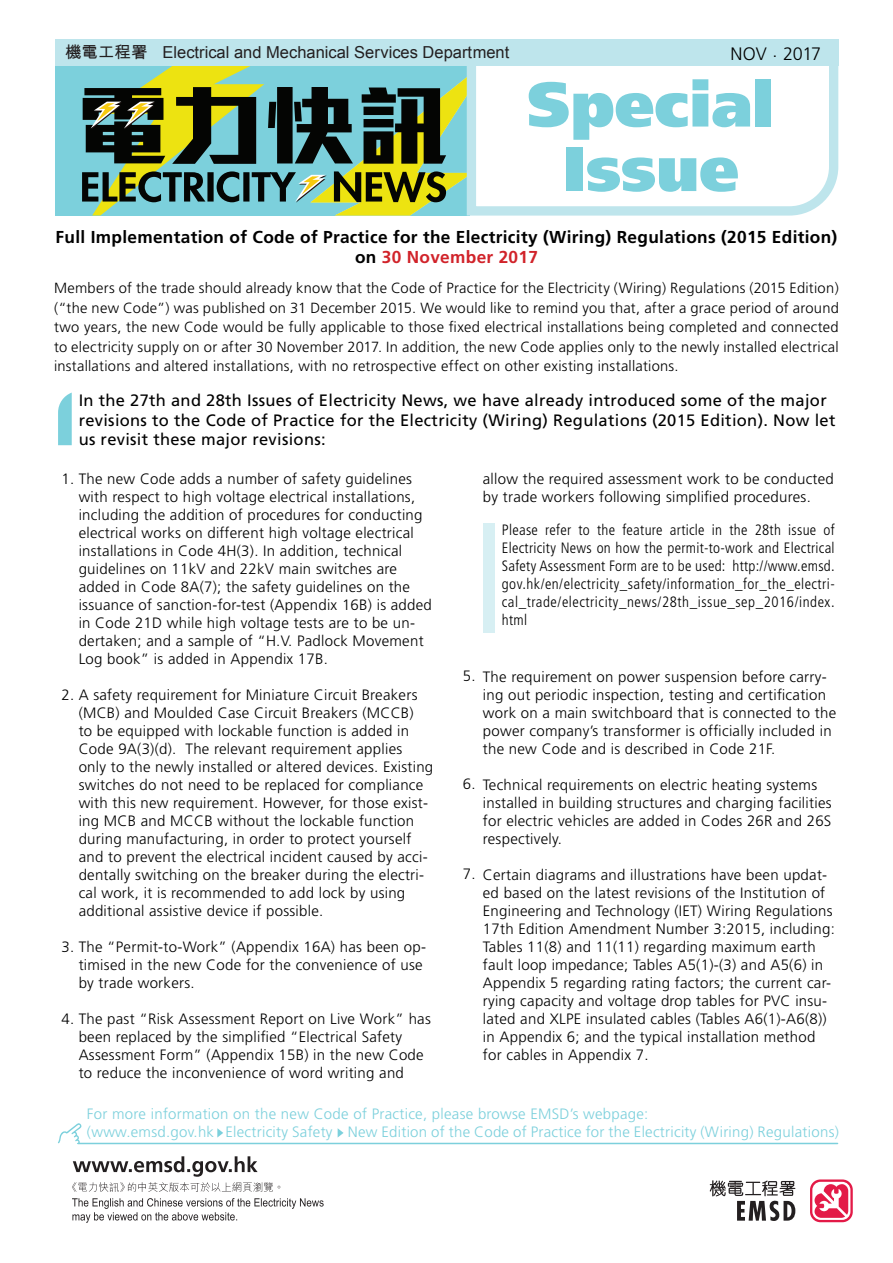
<style>
.page{position:relative;width:893px;height:1263px;background:#fff}
.page>*{position:absolute;margin:0;border:0;box-sizing:border-box;transform-origin:0 0}
.Paragraph_Style_1{font:900 63px/64.5px "Frutiger";color:#7cd0dc;text-align:center}
.t1{font:300 18px "Frutiger";letter-spacing:-.01em;color:#000}
.t2{font:700 17.25px/20.7px "Frutiger";letter-spacing:.02em;color:#000;text-align:center}
.t3{font:16.5px/19.8px "Frutiger";letter-spacing:.02em;color:#000}
.t4{font:16.5px "Arial";color:#231f20}
.t5{font:700 16.5px "M Hei HK";color:#231f20}
.t6{font:300 15px/18px "Frutiger";letter-spacing:.02em;color:#000}
.t7{font:300 condensed 15px/18px "Frutiger";letter-spacing:.035em;color:#000;text-align:justify}
.t8{font:300 15px "Frutiger";letter-spacing:.02em;color:#7cd0dc}
.t9{font:300 14.7px/19.5px "Frutiger";letter-spacing:.015em;color:#000;text-align:justify}
.s1{font-family:"M Hei HK";font-weight:700}
.s2{color:#d1232a}
</style>
<div class="page">
<div style="left:55px;top:58px;width:415px;height:157px;background:#7cd0dc"></div>
<svg style="left:82px;top:66px;width:380px;height:149px"></svg>
<svg style="left:462px;top:66px;width:377px;height:150px"></svg>
<div style="left:55px;top:39px;width:784px;height:27px;background:#bee5ec"></div>
<svg style="left:58px;top:393px;width:14px;height:52px"></svg>
<hr style="left:78px;top:1143px;width:760px;height:1px;background:#7cd0dc">
<svg style="left:58px;top:1123px;width:24px;height:20px"></svg>
<svg style="left:72px;top:1198px;width:252px;height:25px"></svg>
<svg style="left:72px;top:1156px;width:208px;height:36px"></svg>
<svg style="left:810px;top:1179px;width:43px;height:43px"></svg>
<svg style="left:710px;top:1180px;width:85px;height:41px"></svg>
<div style="left:483px;top:523px;width:12px;height:109px;background:#d7eff3"></div>
<svg style="left:217px;top:1128px;width:6px;height:9px"></svg>
<svg style="left:338px;top:1128px;width:6px;height:9px"></svg>
<p class="t4" style="left:65px;top:41px;width:446px"><span class="s1">機電工程署</span> Electrical and Mechanical Services Department</p>
<p class="t5" style="left:735px;top:40px;width:90px">2017年11月</p>
<p class="Paragraph_Style_1" style="left:527px;top:72px;width:249px">Special<br>Issue</p>
<p class="t2" style="left:56px;top:226px;width:783px">Full Implementation of Code of Practice for the Electricity (Wiring) Regulations (2015 Edition) on <span class="s2">30 November 2017</span></p>
<p class="t9" style="left:54px;top:279px;width:786px">Members of the trade should already know that the Code of Practice for the Electricity (Wiring) Regulations (2015 Edition) (“the new Code”) was published on 31 December 2015. We would like to remind you that, after a grace period of around two years, the new Code would be fully applicable to those fixed electrical installations being completed and connected to electricity supply on or after 30 November 2017. In addition, the new Code applies only to the newly installed electrical installations and altered installations, with no retrospective effect on other existing installations.</p>
<p class="t3" style="left:79px;top:390px;width:758px">In the 27th and 28th Issues of Electricity News, we have already introduced some of the major revisions to the Code of Practice for the Electricity (Wiring) Regulations (2015 Edition). Now let us revisit these major revisions:</p>
<p class="t6" style="left:79px;top:470px;width:355px;text-indent:-17px">1. The new Code adds a number of safety guidelines with respect to high voltage electrical installations, including the addition of procedures for conducting electrical works on different high voltage electrical installations in Code 4H(3). In addition, technical guidelines on 11kV and 22kV main switches are added in Code 8A(7); the safety guidelines on the issuance of sanction-for-test (Appendix 16B) is added in Code 21D while high voltage tests are to be un&shy;dertaken; and a sample of “H.V. Padlock Movement Log book” is added in Appendix 17B.</p>
<p class="t6" style="left:79px;top:686px;width:356px;text-indent:-17px">2. A safety requirement for Miniature Circuit Breakers (MCB) and Moulded Case Circuit Breakers (MCCB)<br>to be equipped with lockable function is added in Code 9A(3)(d). The relevant requirement applies only to the newly installed or altered devices. Existing switches do not need to be replaced for compliance with this new requirement. However, for those exist&shy;ing MCB and MCCB without the lockable function during manufacturing, in order to protect yourself and to prevent the electrical incident caused by acci&shy;dentally switching on the breaker during the electri&shy;cal work, it is recommended to add lock by using additional assistive device if possible.</p>
<p class="t6" style="left:79px;top:938px;width:349px;text-indent:-17px">3. The “Permit-to-Work” (Appendix 16A) has been op&shy;timised in the new Code for the convenience of use by trade workers.</p>
<p class="t6" style="left:79px;top:1010px;width:354px;text-indent:-17px">4. The past “Risk Assessment Report on Live Work” has been replaced by the simplified “Electrical Safety Assessment Form” (Appendix 15B) in the new Code to reduce the inconvenience of word writing and</p>
<p class="t1" style="left:730px;top:43px;width:92px">NOV . 2017</p>
<p class="t6" style="left:483px;top:470px;width:353px">allow the required assessment work to be conducted by trade workers following simplified procedures.</p>
<p class="t7" style="left:502px;top:521px;width:334px">Please refer to the feature article in the 28th issue of Electricity News on how the permit-to-work and Electrical Safety Assessment Form are to be used: http://www.emsd. gov.hk/en/electricity_safety/information_for_the_electri&shy;cal_trade/electricity_news/28th_issue_sep_2016/index. html</p>
<p class="t6" style="left:463px;top:667px;width:14px">5.</p>
<p class="t6" style="left:483px;top:668px;width:355px">The requirement on power suspension before carry&shy;ing out periodic inspection, testing and certification work on a main switchboard that is connected to the power company’s transformer is officially included in the new Code and is described in Code 21F.</p>
<p class="t6" style="left:483px;top:776px;width:350px">Technical requirements on electric heating systems installed in building structures and charging facilities for electric vehicles are added in Codes 26R and 26S respectively.</p>
<p class="t6" style="left:483px;top:866px;width:353px">Certain diagrams and illustrations have been updat&shy;ed based on the latest revisions of the Institution of Engineering and Technology (IET) Wiring Regulations 17th Edition Amendment Number 3:2015, including:<br>Tables 11(8) and 11(11) regarding maximum earth fault loop impedance; Tables A5(1)-(3) and A5(6) in Appendix 5 regarding rating factors; the current car&shy;rying capacity and voltage drop tables for PVC insu&shy;lated and XLPE insulated cables (Tables A6(1)-A6(8)) in Appendix 6; and the typical installation method for cables in Appendix 7.</p>
<p class="t6" style="left:463px;top:775px;width:14px">6.</p>
<p class="t6" style="left:463px;top:865px;width:14px">7.</p>
<p class="t8" style="left:87px;top:1105px;width:563px">For more information on the new Code of Practice, please browse EMSD’s webpage:</p>
<p class="t8" style="left:87px;top:1123px;width:753px">(www.emsd.gov.hk Electricity Safety New Edition of the Code of Practice for the Electricity (Wiring) Regulations)</p>
</div>
